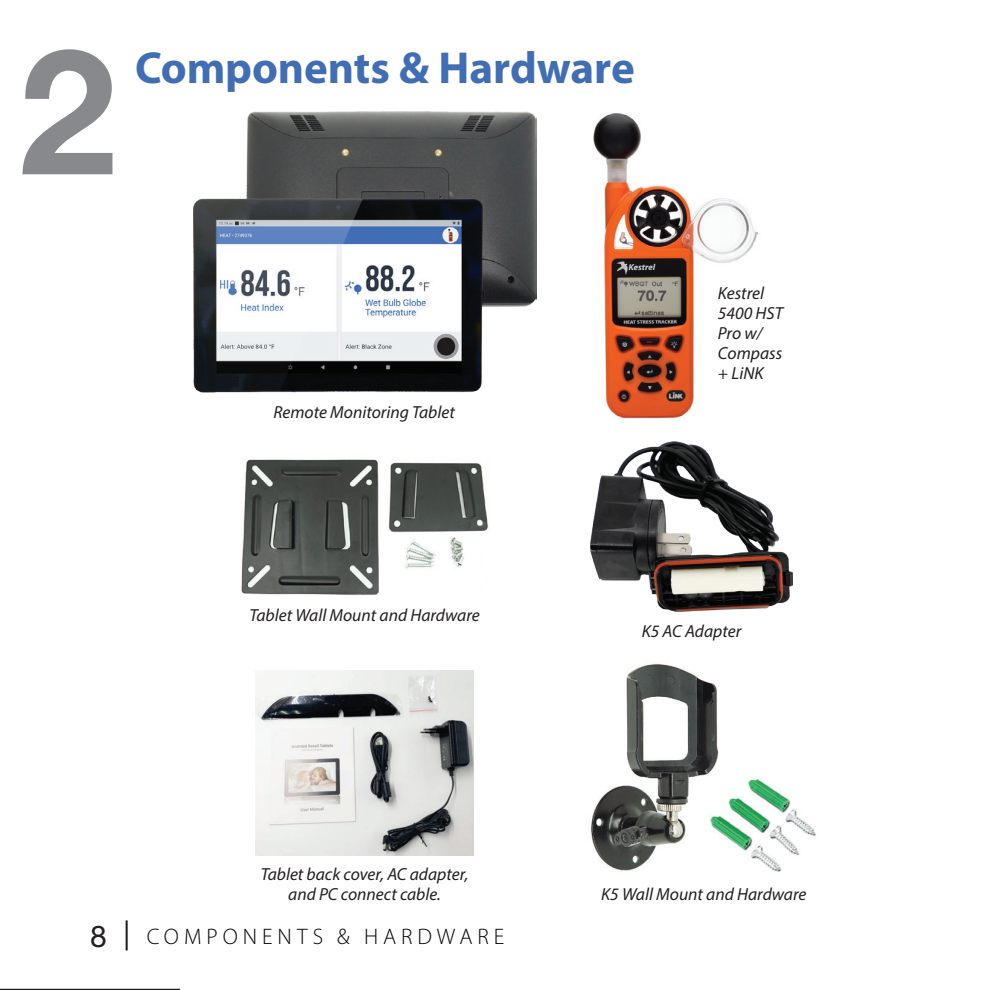
<style>
.page{position:relative;width:990px;height:990px;background:#fff}
.page>*{position:absolute;margin:0;border:0;box-sizing:border-box;transform-origin:0 0}
.t1{font:700 175px "Helvetica Neue LT Std";color:#87898c}
.t2{font:700 45px "Myriad Pro";letter-spacing:-.005em;color:#416db5}
.t3{font:300 22.5px "Myriad Pro";letter-spacing:.22em;color:#040503}
.t4{font:italic 17.5px/20px "Myriad Pro";color:#231f20;text-align:center}
.s1{font-family:"Helvetica Neue LT Std";font-weight:400;font-size:30px;color:#231f20}
</style>
<div class="page">
<hr style="left:0;top:989px;width:180px;height:1px;background:#231f20">
<img style="left:193px;top:112px;width:343px;height:281px">
<img style="left:241px;top:459px;width:248px;height:136px">
<img style="left:256px;top:670px;width:217px;height:185px">
<img style="left:593px;top:113px;width:165px;height:306px">
<img style="left:590px;top:663px;width:129px;height:208px">
<img style="left:705px;top:777px;width:111px;height:95px">
<img style="left:591px;top:441px;width:201px;height:171px">
<h1 class="t1" style="left:19px;top:4px;width:99px">2</h1>
<h2 class="t2" style="left:135px;top:39px;width:501px">Components &amp; Hardware</h2>
<p class="t4" style="left:273px;top:402px;width:183px">Remote Monitoring Tablet</p>
<p class="t4" style="left:718px;top:283px;width:67px;text-align:left">Kestrel<br>5400 HST<br>Pro w/<br>Compass + LiNK</p>
<p class="t4" style="left:249px;top:605px;width:232px">Tablet Wall Mount and Hardware</p>
<p class="t4" style="left:642px;top:621px;width:101px">K5 AC Adapter</p>
<p class="t4" style="left:261px;top:864px;width:209px">Tablet back cover, AC adapter, and PC connect cable.</p>
<p class="t4" style="left:601px;top:884px;width:207px">K5 Wall Mount and Hardware</p>
<p class="t3" style="left:90px;top:923px;width:416px"><span class="s1">8 |</span> COMPONENTS &amp; HARDWARE</p>
</div>
